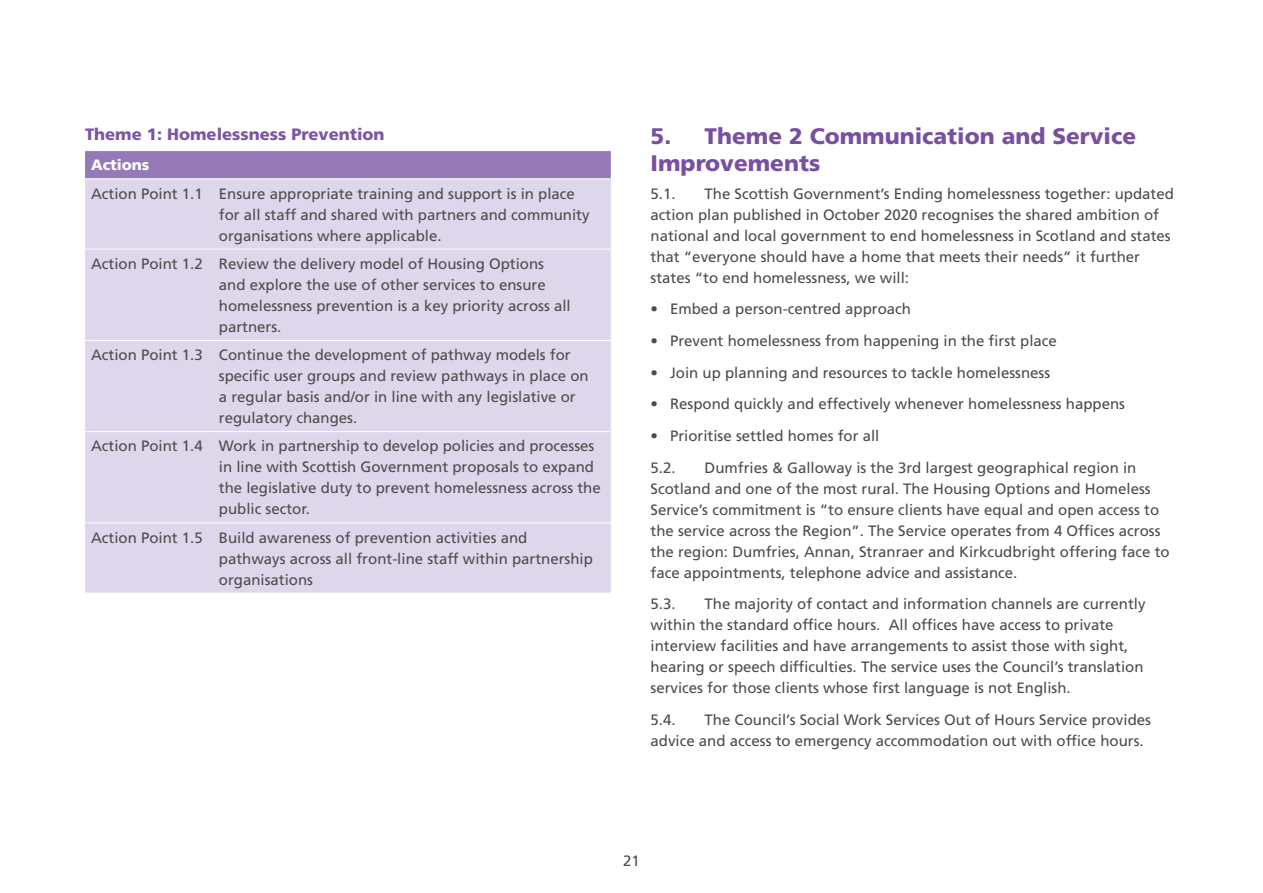
<style>
.page{position:relative;width:1263px;height:893px;background:#fff}
.page>*{position:absolute;margin:0;border:0;box-sizing:border-box;transform-origin:0 0}
.Heading{font:900 22.5px/27px "Frutiger LT Pro";color:#7950a0}
.Subheading{font:900 16.5px "Frutiger LT Pro";color:#7d56a3}
.Body_Text{font:15px/21px "Frutiger LT Pro";color:#4b4c4d}
.Body_Text-2{font:900 15px "Frutiger LT Pro";color:#fff}
</style>
<div class="page">
<div style="left:85px;top:151px;width:526px;height:27px;background:#967ab7"></div>
<div style="left:85px;top:179px;width:526px;height:414px;background:#ded6ea"></div>
<hr style="left:85px;top:249px;width:128px;height:1px;background:#fff">
<hr style="left:213px;top:249px;width:398px;height:1px;background:#fff">
<hr style="left:85px;top:340px;width:128px;height:1px;background:#fff">
<hr style="left:213px;top:340px;width:398px;height:1px;background:#fff">
<hr style="left:85px;top:431px;width:128px;height:1px;background:#fff">
<hr style="left:213px;top:431px;width:398px;height:1px;background:#fff">
<hr style="left:85px;top:522px;width:128px;height:1px;background:#fff">
<hr style="left:213px;top:522px;width:398px;height:1px;background:#fff">
<p class="Subheading" style="left:85px;top:124px;width:301px">Theme 1: Homelessness Prevention</p>
<p class="Body_Text-2" style="left:91px;top:156px;width:60px">Actions</p>
<p class="Body_Text" style="left:91px;top:183px;width:113px">Action Point 1.1</p>
<p class="Body_Text" style="left:219px;top:183px;width:372px">Ensure appropriate training and support is in place for all staff and shared with partners and community organisations where applicable.</p>
<p class="Body_Text" style="left:91px;top:253px;width:113px">Action Point 1.2</p>
<p class="Body_Text" style="left:219px;top:253px;width:353px">Review the delivery model of Housing Options and explore the use of other services to ensure homelessness prevention is a key priority across all partners.</p>
<p class="Body_Text" style="left:91px;top:344px;width:113px">Action Point 1.3</p>
<p class="Body_Text" style="left:219px;top:344px;width:371px">Continue the development of pathway models for specific user groups and review pathways in place on a regular basis and/or in line with any legislative or regulatory changes.</p>
<p class="Body_Text" style="left:91px;top:436px;width:113px">Action Point 1.4</p>
<p class="Body_Text" style="left:219px;top:436px;width:383px">Work in partnership to develop policies and processes in line with Scottish Government proposals to expand the legislative duty to prevent homelessness across the public sector.</p>
<p class="Body_Text" style="left:91px;top:527px;width:113px">Action Point 1.5</p>
<p class="Body_Text" style="left:219px;top:527px;width:375px">Build awareness of prevention activities and pathways across all front-line staff within partnership organisations</p>
<p class="Heading" style="left:651px;top:123px;width:487px">5. Theme 2 Communication and Service<br>Improvements</p>
<p class="Body_Text" style="left:651px;top:183px;width:27px">5.1.</p>
<p class="Body_Text" style="left:651px;top:183px;width:525px;text-indent:54px">The Scottish Government’s Ending homelessness together: updated action plan published in October 2020 recognises the shared ambition of national and local government to end homelessness in Scotland and states that “everyone should have a home that meets their needs” it further states “to end homelessness, we will:</p>
<p class="Body_Text" style="left:651px;top:299px;width:262px">• Embed a person-centred approach</p>
<p class="Body_Text" style="left:651px;top:330px;width:408px">• Prevent homelessness from happening in the first place</p>
<p class="Body_Text" style="left:651px;top:362px;width:401px">• Join up planning and resources to tackle homelessness</p>
<p class="Body_Text" style="left:651px;top:394px;width:476px">• Respond quickly and effectively whenever homelessness happens</p>
<p class="Body_Text" style="left:651px;top:425px;width:230px">• Prioritise settled homes for all</p>
<p class="Body_Text" style="left:651px;top:457px;width:27px">5.2.</p>
<p class="Body_Text" style="left:651px;top:457px;width:521px;text-indent:54px">Dumfries &amp; Galloway is the 3rd largest geographical region in Scotland and one of the most rural. The Housing Options and Homeless Service’s commitment is “to ensure clients have equal and open access to the service across the Region”. The Service operates from 4 Offices across the region: Dumfries, Annan, Stranraer and Kirkcudbright offering face to face appointments, telephone advice and assistance.</p>
<p class="Body_Text" style="left:651px;top:594px;width:27px">5.3.</p>
<p class="Body_Text" style="left:651px;top:594px;width:496px;text-indent:54px">The majority of contact and information channels are currently within the standard office hours. All offices have access to private interview facilities and have arrangements to assist those with sight, hearing or speech difficulties. The service uses the Council’s translation services for those clients whose first language is not English.</p>
<p class="Body_Text" style="left:651px;top:709px;width:27px">5.4.</p>
<p class="Body_Text" style="left:651px;top:709px;width:502px;text-indent:54px">The Council’s Social Work Services Out of Hours Service provides advice and access to emergency accommodation out with office hours.</p>
<p class="Body_Text" style="left:623px;top:850px;width:18px">21</p>
</div>
